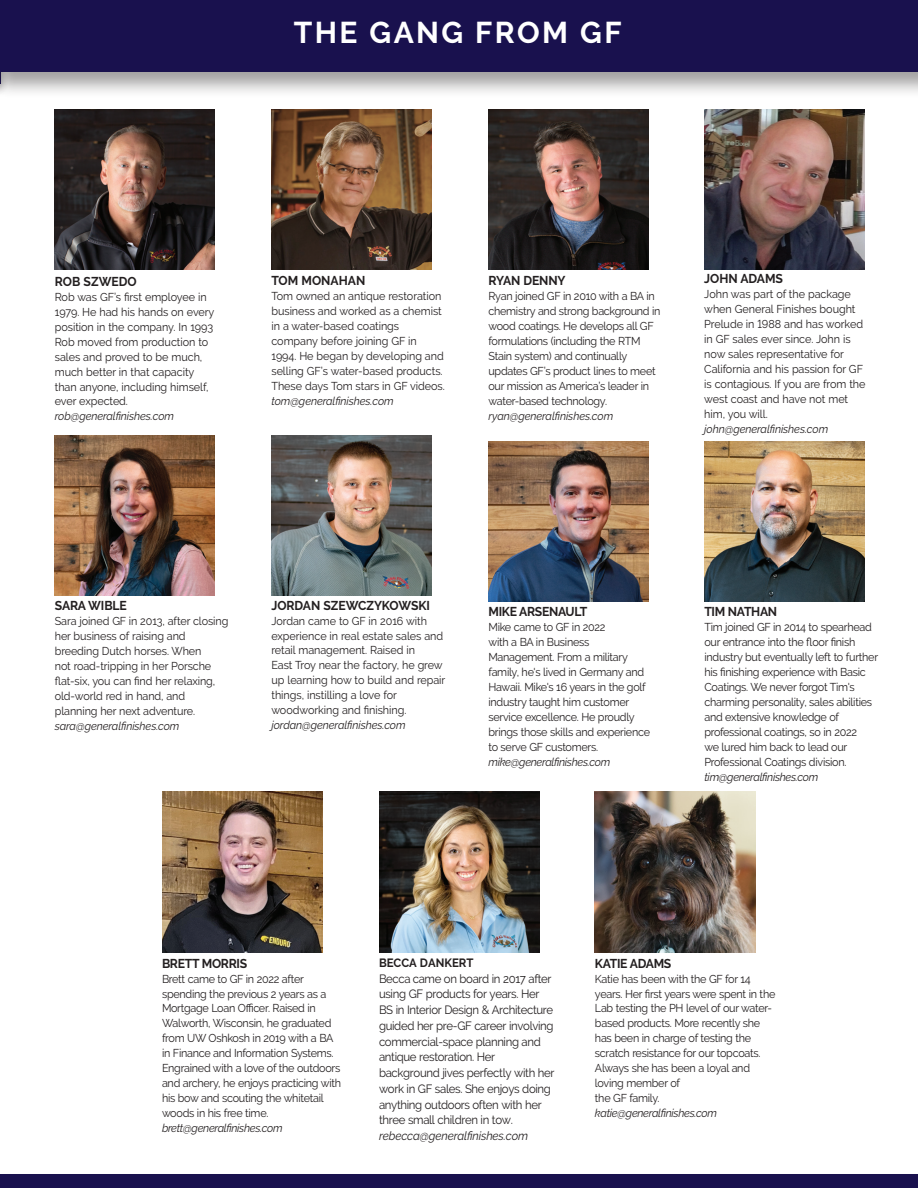
<style>
.page{position:relative;width:918px;height:1188px;background:#fff}
.page>*{position:absolute;margin:0;border:0;box-sizing:border-box;transform-origin:0 0}
.t1{font:700 30px "Raleway";letter-spacing:.08em;color:#fff}
.t2{font:700 12.9px "Raleway";letter-spacing:-.02em;color:#231f20;scale:.95 1}
.t3{font:700 12.9px "Raleway";color:#231f20;scale:.95 1}
.t4{font:12px/15.8px "Raleway";letter-spacing:-.03em;color:#231f20;scale:.95 1}
.t5{font:italic 12px "Raleway";letter-spacing:-.01em;color:#231f20;scale:.95 1}
.t6{font:11.4px/15px "Raleway";letter-spacing:-.025em;color:#231f20;scale:.95 1}
.t7{font:11.4px/15px "Raleway";letter-spacing:-.005em;color:#231f20;scale:.95 1}
.t8{font:italic 11.4px "Raleway";letter-spacing:-.025em;color:#231f20;scale:.95 1}
.s1{font-style:italic}
.s2{font-weight:700}
</style>
<div class="page">
<div style="left:0;top:0;width:918px;height:99px;background:#231f20;opacity:.43"></div>
<div style="left:0;top:0;width:918px;height:71px;background:#19114e"></div>
<div style="left:0;top:1172px;width:918px;height:16px;background:#231f20;opacity:.43"></div>
<div style="left:0;top:1175px;width:918px;height:13px;background:#19114e"></div>
<img style="left:488px;top:441px;width:161px;height:160px">
<img style="left:271px;top:110px;width:161px;height:160px">
<img style="left:55px;top:109px;width:160px;height:160px">
<img style="left:271px;top:436px;width:161px;height:160px">
<img style="left:704px;top:110px;width:160px;height:160px">
<img style="left:488px;top:109px;width:161px;height:160px">
<img style="left:55px;top:436px;width:160px;height:160px">
<img style="left:704px;top:442px;width:160px;height:160px">
<img style="left:595px;top:792px;width:160px;height:160px">
<img style="left:379px;top:792px;width:160px;height:160px">
<img style="left:162px;top:792px;width:160px;height:160px">
<h1 class="t1" style="left:294px;top:15px;width:329px">THE GANG FROM GF</h1>
<p class="t3" style="left:55px;top:274px;width:88px">ROB SZWEDO</p>
<p class="t7" style="left:55px;top:289px;width:170px">Rob was GF’s first employee in<br>1979. He had his hands on every position in the company. In 1993<br>Rob moved from production to sales and proved to be much, much better in that capacity than anyone, including himself, ever expected. <span class="s1">rob@generalfinishes.com</span></p>
<p class="t3" style="left:271px;top:273px;width:100px">TOM MONAHAN</p>
<p class="t7" style="left:271px;top:288px;width:184px">Tom owned an antique restoration business and worked as a chemist in a water-based coatings company before joining GF in<br>1994. He began by developing and selling GF’s water-based products.<br>These days Tom stars in GF videos. <span class="s1">tom@generalfinishes.com</span></p>
<p class="t2" style="left:488px;top:273px;width:83px">RYAN DENNY</p>
<p class="t6" style="left:488px;top:288px;width:183px">Ryan joined GF in 2010 with a BA in chemistry and strong background in wood coatings. He develops all GF formulations (including the RTM<br>Stain system) and continually updates GF’s product lines to meet our mission as America’s leader in water-based technology. <span class="s1">ryan@generalfinishes.com</span></p>
<p class="t2" style="left:704px;top:271px;width:84px">JOHN ADAMS</p>
<p class="t7" style="left:704px;top:287px;width:171px">John was part of the package when General Finishes bought<br>Prelude in 1988 and has worked in GF sales ever since. John is now sales representative for<br>California and his passion for GF is contagious. If you are from the west coast and have not met him, you will. <span class="s1">john@generalfinishes.com</span></p>
<p class="t2" style="left:55px;top:598px;width:77px">SARA WIBLE</p>
<p class="t6" style="left:55px;top:614px;width:184px">Sara joined GF in 2013, after closing her business of raising and breeding Dutch horses. When<br>not road-tripping in her Porsche flat-six, you can find her relaxing, old-world red in hand, and planning her next adventure. <span class="s1">sara@generalfinishes.com</span></p>
<p class="t2" style="left:271px;top:598px;width:168px">JORDAN SZEWCZYKOWSKI</p>
<p class="t7" style="left:271px;top:613px;width:185px">Jordan came to GF in 2016 with experience in real estate sales and retail management. Raised in<br>East Troy near the factory, he grew up learning how to build and repair things, instilling a love for woodworking and finishing. <span class="s1">jordan@generalfinishes.com</span></p>
<p class="t2" style="left:488px;top:604px;width:106px">MIKE ARSENAULT</p>
<p class="t6" style="left:488px;top:620px;width:172px">Mike came to GF in 2022<br>with a BA in Business<br>Management. From a military family, he's lived in Germany and<br>Hawaii. Mike's 16 years in the golf industry taught him customer service excellence. He proudly brings those skills and experience to serve GF customers. <span class="s1">mike@generalfinishes.com</span></p>
<p class="t2" style="left:704px;top:604px;width:78px">TIM NATHAN</p>
<p class="t6" style="left:704px;top:620px;width:184px">Tim joined GF in 2014 to spearhead our entrance into the floor finish industry but eventually left to further his finishing experience with Basic Coatings. We never forgot Tim's charming personality, sales abilities and extensive knowledge of professional coatings, so in 2022<br>we lured him back to lead our Professional Coatings division.</p>
<p class="t8" style="left:704px;top:770px;width:121px">tim@generalfinishes.com</p>
<p class="t2" style="left:162px;top:956px;width:91px">BRETT MORRIS</p>
<p class="t6" style="left:162px;top:971px;width:190px">Brett came to GF in 2022 after spending the previous 2 years as a<br>Mortgage Loan Officer. Raised in<br>Walworth, Wisconsin, he graduated from UW Oshkosh in 2019 with a BA in Finance and Information Systems.<br>Engrained with a love of the outdoors and archery, he enjoys practicing with his bow and scouting the whitetail woods in his free time.</p>
<p class="t8" style="left:162px;top:1122px;width:129px">brett@generalfinishes.com</p>
<p class="t4" style="left:379px;top:955px;width:186px"><span class="s2">BECCA DANKERT<br></span>Becca came on board in 2017 after using GF products for years. Her<br>BS in Interior Design &amp; Architecture guided her pre-GF career involving commercial-space planning and antique restoration. Her background jives perfectly with her work in GF sales. She enjoys doing anything outdoors often with her three small children in tow.</p>
<p class="t5" style="left:379px;top:1129px;width:158px">rebecca@generalfinishes.com</p>
<p class="t2" style="left:595px;top:956px;width:82px">KATIE ADAMS</p>
<p class="t6" style="left:595px;top:971px;width:191px">Katie has been with the GF for 14 years. Her first years were spent in the<br>Lab testing the PH level of our water&shy;based products. More recently she has been in charge of testing the scratch resistance for our topcoats.<br>Always she has been a loyal and loving member of<br>the GF family. <span class="s1">katie@generalfinishes.com</span></p>
</div>
